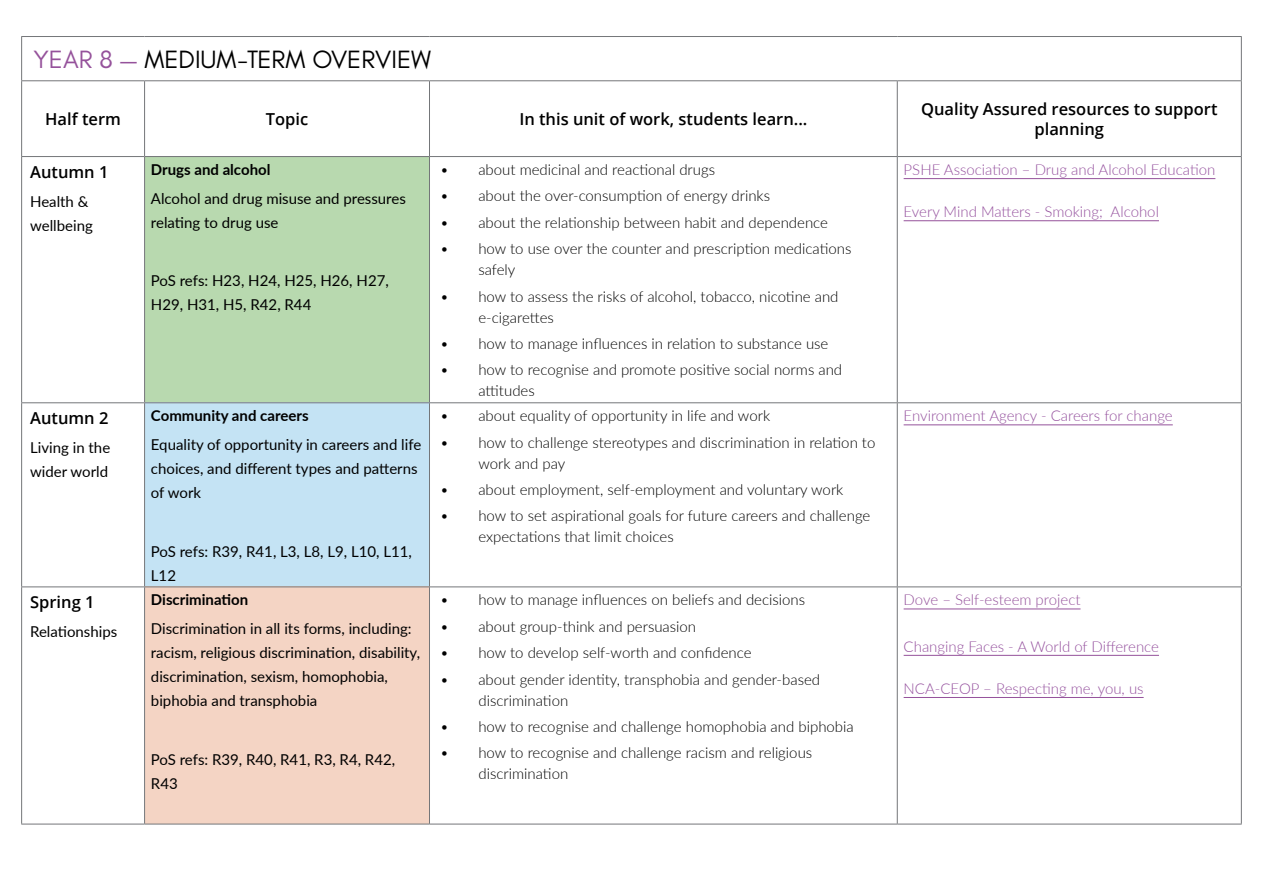
<style>
.page{position:relative;width:1263px;height:893px;background:#fff}
.page>*{position:absolute;margin:0;border:0;box-sizing:border-box;transform-origin:0 0}
.t1{font:25.5px "Glacial Indifference";color:#000}
.t2{font:600 16.5px/19.8px "Open Sans";color:#000;text-align:center}
.t3{font:300 15px/21px "Lato";color:#000}
.t4{font:15px/24px "Lato";color:#000}
.t5{font:300 15px "Lato";color:#95519e}
.t6{font:700 15px "Lato";color:#000}
.t7{font:300 15px "Lato";color:#95529b}
.s1{color:#95529b}
</style>
<div class="page">
<div style="left:145px;top:157px;width:284px;height:246px;background:#b8d9af"></div>
<div style="left:145px;top:403px;width:284px;height:184px;background:#c4e3f4"></div>
<div style="left:145px;top:587px;width:284px;height:237px;background:#f4d4c4"></div>
<hr style="left:21px;top:36px;width:124px;height:1px;background:#747679">
<hr style="left:21px;top:37px;width:1px;height:43px;background:#747679">
<hr style="left:145px;top:36px;width:284px;height:1px;background:#747679">
<hr style="left:429px;top:36px;width:468px;height:1px;background:#747679">
<hr style="left:897px;top:36px;width:345px;height:1px;background:#747679">
<hr style="left:1241px;top:37px;width:1px;height:43px;background:#747679">
<hr style="left:21px;top:80px;width:124px;height:1px;background:#747679">
<hr style="left:21px;top:81px;width:1px;height:75px;background:#747679">
<hr style="left:145px;top:80px;width:284px;height:1px;background:#747679">
<hr style="left:144px;top:81px;width:1px;height:75px;background:#747679">
<hr style="left:429px;top:80px;width:468px;height:1px;background:#747679">
<hr style="left:429px;top:81px;width:1px;height:75px;background:#747679">
<hr style="left:897px;top:80px;width:345px;height:1px;background:#747679">
<hr style="left:897px;top:81px;width:1px;height:75px;background:#747679">
<hr style="left:1241px;top:81px;width:1px;height:75px;background:#747679">
<hr style="left:21px;top:156px;width:124px;height:1px;background:#747679">
<hr style="left:21px;top:157px;width:1px;height:245px;background:#747679">
<hr style="left:145px;top:156px;width:284px;height:1px;background:#747679">
<hr style="left:144px;top:157px;width:1px;height:245px;background:#747679">
<hr style="left:429px;top:156px;width:468px;height:1px;background:#747679">
<hr style="left:429px;top:157px;width:1px;height:245px;background:#747679">
<hr style="left:897px;top:156px;width:345px;height:1px;background:#747679">
<hr style="left:897px;top:157px;width:1px;height:245px;background:#747679">
<hr style="left:1241px;top:157px;width:1px;height:245px;background:#747679">
<hr style="left:21px;top:402px;width:124px;height:1px;background:#747679">
<hr style="left:21px;top:403px;width:1px;height:183px;background:#747679">
<hr style="left:145px;top:402px;width:284px;height:1px;background:#747679">
<hr style="left:144px;top:403px;width:1px;height:183px;background:#747679">
<hr style="left:429px;top:402px;width:468px;height:1px;background:#747679">
<hr style="left:429px;top:403px;width:1px;height:183px;background:#747679">
<hr style="left:897px;top:402px;width:345px;height:1px;background:#747679">
<hr style="left:897px;top:403px;width:1px;height:183px;background:#747679">
<hr style="left:1241px;top:403px;width:1px;height:183px;background:#747679">
<hr style="left:21px;top:586px;width:124px;height:1px;background:#747679">
<hr style="left:21px;top:587px;width:1px;height:237px;background:#747679">
<hr style="left:145px;top:586px;width:284px;height:1px;background:#747679">
<hr style="left:144px;top:587px;width:1px;height:237px;background:#747679">
<hr style="left:429px;top:586px;width:468px;height:1px;background:#747679">
<hr style="left:429px;top:587px;width:1px;height:237px;background:#747679">
<hr style="left:897px;top:586px;width:345px;height:1px;background:#747679">
<hr style="left:897px;top:587px;width:1px;height:237px;background:#747679">
<hr style="left:1241px;top:587px;width:1px;height:237px;background:#747679">
<hr style="left:21px;top:824px;width:124px;height:1px;background:#747679">
<hr style="left:145px;top:824px;width:284px;height:1px;background:#747679">
<hr style="left:429px;top:824px;width:468px;height:1px;background:#747679">
<hr style="left:897px;top:824px;width:345px;height:1px;background:#747679">
<hr style="left:904px;top:178px;width:311px;height:1px;background:#95529b">
<hr style="left:904px;top:220px;width:255px;height:1px;background:#95529b">
<hr style="left:904px;top:425px;width:269px;height:1px;background:#95529b">
<hr style="left:904px;top:609px;width:176px;height:1px;background:#95529b">
<hr style="left:904px;top:655px;width:255px;height:1px;background:#95529b">
<hr style="left:904px;top:697px;width:239px;height:1px;background:#95529b">
<h1 class="t1" style="left:34px;top:45px;width:399px"><span class="s1">YEAR 8 —</span> MEDIUM-TERM OVERVIEW</h1>
<p class="t2" style="left:45px;top:109px;width:77px">Half term</p>
<p class="t2" style="left:266px;top:109px;width:44px">Topic</p>
<p class="t2" style="left:519px;top:109px;width:290px">In this unit of work, students learn...</p>
<p class="t2" style="left:921px;top:99px;width:298px">Quality Assured resources to support planning</p>
<p class="t2" style="left:30px;top:161px;width:80px">Autumn 1</p>
<p class="t4" style="left:30px;top:189px;width:64px">Health &amp; wellbeing</p>
<p class="t6" style="left:151px;top:158px;width:121px">Drugs and alcohol</p>
<p class="t4" style="left:151px;top:186px;width:256px">Alcohol and drug misuse and pressures relating to drug use</p>
<p class="t5" style="left:904px;top:159px;width:313px">PSHE Association – Drug and Alcohol Education</p>
<p class="t5" style="left:904px;top:201px;width:257px">Every Mind Matters - Smoking; Alcohol</p>
<p class="t3" style="left:440px;top:159px;width:277px">• about medicinal and reactional drugs</p>
<p class="t3" style="left:440px;top:185px;width:331px">• about the over-consumption of energy drinks</p>
<p class="t3" style="left:440px;top:211px;width:389px">• about the relationship between habit and dependence</p>
<p class="t3" style="left:478px;top:238px;width:375px;text-indent:-38px">• how to use over the counter and prescription medications safely</p>
<p class="t3" style="left:478px;top:285px;width:362px;text-indent:-38px">• how to assess the risks of alcohol, tobacco, nicotine and e-cigarettes</p>
<p class="t3" style="left:440px;top:333px;width:390px">• how to manage influences in relation to substance use</p>
<p class="t3" style="left:478px;top:359px;width:365px;text-indent:-38px">• how to recognise and promote positive social norms and attitudes</p>
<p class="t4" style="left:151px;top:268px;width:239px">PoS refs: H23, H24, H25, H26, H27,<br>H29, H31, H5, R42, R44</p>
<p class="t2" style="left:30px;top:408px;width:80px">Autumn 2</p>
<p class="t4" style="left:30px;top:435px;width:82px">Living in the wider world</p>
<p class="t2" style="left:30px;top:592px;width:66px">Spring 1</p>
<p class="t4" style="left:30px;top:619px;width:89px">Relationships</p>
<p class="t6" style="left:151px;top:405px;width:159px">Community and careers</p>
<p class="t4" style="left:151px;top:432px;width:272px">Equality of opportunity in careers and life choices, and different types and patterns of work</p>
<p class="t4" style="left:151px;top:538px;width:263px">PoS refs: R39, R41, L3, L8, L9, L10, L11,<br>L12</p>
<p class="t6" style="left:151px;top:589px;width:99px">Discrimination</p>
<p class="t4" style="left:151px;top:616px;width:271px">Discrimination in all its forms, including: racism, religious discrimination, disability, discrimination, sexism, homophobia, biphobia and transphobia</p>
<p class="t4" style="left:151px;top:746px;width:246px">PoS refs: R39, R40, R41, R3, R4, R42,<br>R43</p>
<p class="t3" style="left:440px;top:405px;width:331px">• about equality of opportunity in life and work</p>
<p class="t3" style="left:478px;top:431px;width:399px;text-indent:-38px">• how to challenge stereotypes and discrimination in relation to work and pay</p>
<p class="t3" style="left:440px;top:479px;width:405px">• about employment, self-employment and voluntary work</p>
<p class="t3" style="left:478px;top:505px;width:393px;text-indent:-38px">• how to set aspirational goals for future careers and challenge expectations that limit choices</p>
<p class="t3" style="left:440px;top:589px;width:367px">• how to manage influences on beliefs and decisions</p>
<p class="t3" style="left:440px;top:615px;width:258px">• about group-think and persuasion</p>
<p class="t3" style="left:440px;top:642px;width:313px">• how to develop self-worth and confidence</p>
<p class="t3" style="left:478px;top:668px;width:343px;text-indent:-38px">• about gender identity, transphobia and gender-based discrimination</p>
<p class="t3" style="left:440px;top:715px;width:415px">• how to recognise and challenge homophobia and biphobia</p>
<p class="t3" style="left:478px;top:742px;width:335px;text-indent:-38px">• how to recognise and challenge racism and religious discrimination</p>
<p class="t5" style="left:904px;top:405px;width:271px">Environment Agency - Careers for change</p>
<p class="t7" style="left:904px;top:589px;width:178px">Dove – Self-esteem project</p>
<p class="t5" style="left:904px;top:636px;width:257px">Changing Faces - A World of Difference</p>
<p class="t5" style="left:904px;top:678px;width:241px">NCA-CEOP – Respecting me, you, us</p>
</div>
